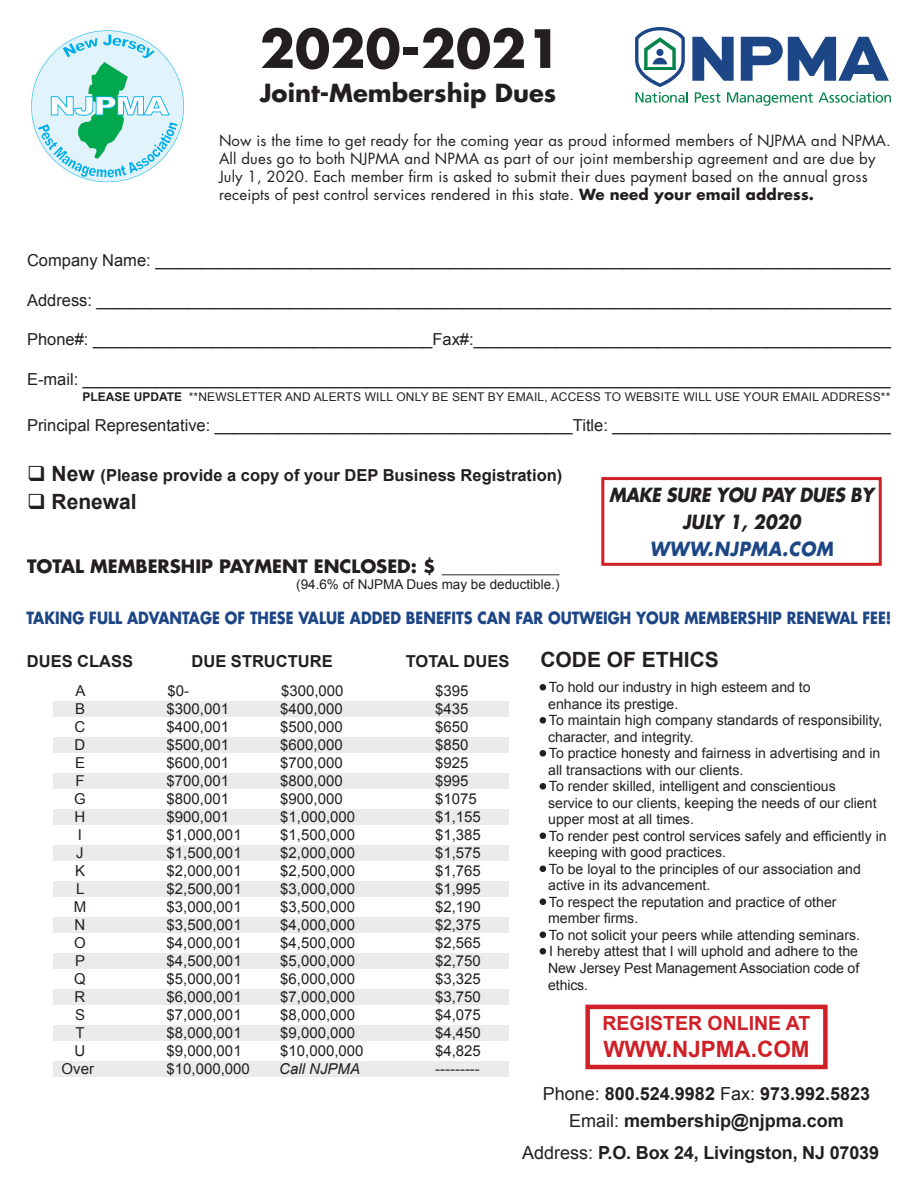
<style>
.page{position:relative;width:918px;height:1188px;background:#fff}
.page>*{position:absolute;margin:0;border:0;box-sizing:border-box;transform-origin:0 0}
.t1{font:700 51.3px "Futura";color:#231f20}
.t2{font:700 24.3px "Futura";color:#231f20}
.t3{font:700 22.5px "Arial";color:#ce2026}
.t4{font:700 21px "Arial";color:#231f20}
.t5{font:700 19.5px "Arial";color:#ce2026}
.t6{font:italic 700 18.9px/27px "Futura";letter-spacing:-.02em;color:#231f20;text-align:center;scale:.91 1}
.t7{font:italic 700 18.9px "Futura";letter-spacing:.03em;color:#1c4685;scale:.91 1}
.t8{font:700 18px/27px "Arial";color:#231f20;text-align:center}
.t9{font:700 18px "Futura";color:#231f20}
.t10{font:16.5px "Arial";color:#231f20}
.t11{font:700 16.5px "Arial";color:#231f20}
.t12{font:700 16.35px "Futura";color:#1c4685;scale:.87 1}
.t13{font:15px/18px "Arial";color:#231f20}
.t14{font:15px/18px "Futura";letter-spacing:.01em;color:#231f20}
.t15{font:italic 15px "Arial";color:#231f20}
.t16{font:14.1px/16.5px "Arial";color:#231f20}
.t17{font:13.5px "Arial";color:#231f20}
.t18{font:12px "Arial";letter-spacing:.015em;color:#231f20}
.s1{font-weight:700}
.s2{font-size:21px}
.s3{font-weight:400}
</style>
<div class="page">
<svg style="left:635px;top:27px;width:256px;height:79px"></svg>
<div style="left:53px;top:701px;width:456px;height:15px;background:#ecebeb"></div>
<div style="left:53px;top:737px;width:456px;height:15px;background:#ecebeb"></div>
<div style="left:53px;top:773px;width:456px;height:15px;background:#ecebeb"></div>
<div style="left:53px;top:809px;width:456px;height:15px;background:#ecebeb"></div>
<div style="left:53px;top:845px;width:456px;height:15px;background:#ecebeb"></div>
<div style="left:53px;top:881px;width:456px;height:15px;background:#ecebeb"></div>
<div style="left:53px;top:917px;width:456px;height:15px;background:#ecebeb"></div>
<div style="left:53px;top:953px;width:456px;height:15px;background:#ecebeb"></div>
<div style="left:53px;top:989px;width:456px;height:15px;background:#ecebeb"></div>
<div style="left:53px;top:1025px;width:456px;height:15px;background:#ecebeb"></div>
<div style="left:53px;top:1061px;width:456px;height:15px;background:#ecebeb"></div>
<svg style="left:539px;top:684px;width:8px;height:7px"></svg>
<svg style="left:539px;top:717px;width:8px;height:7px"></svg>
<svg style="left:539px;top:750px;width:8px;height:7px"></svg>
<svg style="left:539px;top:783px;width:8px;height:7px"></svg>
<svg style="left:539px;top:832px;width:8px;height:7px"></svg>
<svg style="left:539px;top:865px;width:8px;height:7px"></svg>
<svg style="left:539px;top:898px;width:8px;height:7px"></svg>
<svg style="left:539px;top:931px;width:8px;height:24px"></svg>
<div style="left:601px;top:477px;width:281px;height:89px;border:3px solid #ce2026"></div>
<img style="left:31px;top:30px;width:153px;height:153px">
<div style="left:585px;top:1005px;width:243px;height:64px;border:4px solid #ce2026"></div>
<h1 class="t1" style="left:260px;top:15px;width:303px">2020-2021</h1>
<h2 class="t2" style="left:260px;top:76px;width:298px">JOINT-MEMBERSHIP DUES</h2>
<p class="t14" style="left:219px;top:132px;width:673px">Now is the time to get ready for the coming year as proud informed members of NJPMA and NPMA.<br>All dues go to both NJPMA and NPMA as part of our joint membership agreement and are due by July 1, 2020. Each member firm is asked to submit their dues payment based on the annual gross receipts of pest control services rendered in this state. <span class="s1">WE NEED YOUR EMAIL ADDRESS.</span></p>
<p class="t10" style="left:27px;top:251px;width:865px">Company Name: ________________________________________________________________________________</p>
<p class="t10" style="left:27px;top:291px;width:865px">Address: ______________________________________________________________________________________</p>
<p class="t10" style="left:27px;top:330px;width:865px">Phone#: _____________________________________Fax#:_____________________________________________</p>
<p class="t10" style="left:27px;top:370px;width:865px">E-mail: ________________________________________________________________________________________</p>
<p class="t10" style="left:27px;top:416px;width:865px">Principal Representative: _______________________________________Title: ______________________________</p>
<p class="t18" style="left:82px;top:390px;width:810px"><span class="s1">PLEASE UPDATE</span> **NEWSLETTER AND ALERTS WILL ONLY BE SENT BY EMAIL, ACCESS TO WEBSITE WILL USE YOUR EMAIL ADDRESS**</p>
<p class="t11" style="left:27px;top:466px;width:537px">❑ <span class="s2">New</span> (Please provide a copy of your DEP Business Registration)</p>
<h3 class="t4" style="left:27px;top:490px;width:111px">❑ Renewal</h3>
<p class="t9" style="left:27px;top:554px;width:534px">TOTAL MEMBERSHIP PAYMENT ENCLOSED: $ _____________</p>
<p class="t17" style="left:296px;top:576px;width:265px">(94.6% of NJPMA Dues may be deductible.)</p>
<h3 class="t6" style="left:609px;top:481px;width:292px">MAKE SURE YOU PAY DUES BY<br>JULY 1, 2020</h3>
<h3 class="t7" style="left:650px;top:536px;width:203px">WWW.NJPMA.COM</h3>
<p class="t12" style="left:27px;top:607px;width:165px">TAKING FULL ADVANTA</p>
<p class="t12" style="left:200px;top:607px;width:69px">GE OF THESE</p>
<p class="t12" style="left:298px;top:607px;width:72px">VALUE ADDED</p>
<p class="t12" style="left:406px;top:607px;width:12px">BENE</p>
<p class="t12" style="left:444px;top:607px;width:52px">FITS CAN</p>
<p class="t12" style="left:515px;top:607px;width:76px">FAR OUTWEI</p>
<p class="t12" style="left:608px;top:607px;width:101px">GHYOURMEMBERSHIP</p>
<p class="t12" style="left:787px;top:607px;width:13px">RENEWAL</p>
<p class="t12" style="left:863px;top:607px;width:35px">FEE!</p>
<p class="t11" style="left:27px;top:652px;width:108px">DUES CLASS</p>
<p class="t11" style="left:406px;top:652px;width:105px">TOTAL DUES</p>
<p class="t13" style="left:74px;top:682px;width:14px">A<br>B<br>C<br>D<br>E<br>F<br>G<br>H<br>I<br>J<br>K<br>L<br>M<br>N<br>O<br>P<br>Q<br>R<br>S<br>T<br>U</p>
<p class="t11" style="left:192px;top:652px;width:143px">DUE STRUCTURE</p>
<p class="t13" style="left:167px;top:682px;width:77px">$0- $300,001 $400,001 $500,001 $600,001 $700,001 $800,001 $900,001 $1,000,001 $1,500,001 $2,000,001 $2,500,001 $3,000,001 $3,500,001 $4,000,001 $4,500,001 $5,000,001 $6,000,001 $7,000,001 $8,000,001 $9,000,001</p>
<p class="t13" style="left:280px;top:682px;width:85px">$300,000 $400,000 $500,000 $600,000 $700,000 $800,000 $900,000 $1,000,000 $1,500,000 $2,000,000 $2,500,000 $3,000,000 $3,500,000 $4,000,000 $4,500,000 $5,000,000 $6,000,000 $7,000,000 $8,000,000 $9,000,000 $10,000,000</p>
<p class="t13" style="left:435px;top:682px;width:47px">$395 $435 $650 $850 $925 $995 $1075 $1,155 $1,385 $1,575 $1,765 $1,995 $2,190 $2,375 $2,565 $2,750 $3,325 $3,750 $4,075 $4,450 $4,825 ---------</p>
<p class="t13" style="left:62px;top:1060px;width:34px">Over</p>
<p class="t13" style="left:167px;top:1060px;width:85px">$10,000,000</p>
<p class="t15" style="left:279px;top:1061px;width:82px">Call NJPMA</p>
<h3 class="t4" style="left:540px;top:648px;width:180px">CODE OF ETHICS</h3>
<p class="t16" style="left:548px;top:679px;width:264px;text-indent:-8px">• To hold our industry in high esteem and to enhance its prestige.</p>
<p class="t16" style="left:548px;top:712px;width:336px;text-indent:-8px">• To maintain high company standards of responsibility, character, and integrity.</p>
<p class="t16" style="left:548px;top:745px;width:334px;text-indent:-8px">• To practice honesty and fairness in advertising and in all transactions with our clients.</p>
<p class="t16" style="left:548px;top:778px;width:330px;text-indent:-8px">• To render skilled, intelligent and conscientious service to our clients, keeping the needs of our client upper most at all times.</p>
<p class="t16" style="left:548px;top:828px;width:340px;text-indent:-8px">• To render pest control services safely and efficiently in keeping with good practices.</p>
<p class="t16" style="left:548px;top:861px;width:314px;text-indent:-8px">• To be loyal to the principles of our association and active in its advancement.</p>
<p class="t16" style="left:548px;top:894px;width:290px;text-indent:-8px">• To respect the reputation and practice of other member firms.</p>
<p class="t16" style="left:540px;top:927px;width:321px">• To not solicit your peers while attending seminars.</p>
<p class="t16" style="left:548px;top:943px;width:313px;text-align:justify;text-indent:-8px">• I hereby attest that I will uphold and adhere to the New Jersey Pest Management Association code of ethics.</p>
<h3 class="t5" style="left:603px;top:1013px;width:210px">REGISTER ONLINE AT</h3>
<h3 class="t3" style="left:603px;top:1037px;width:208px">WWW.NJPMA.COM</h3>
<p class="t8" style="left:543px;top:1081px;width:329px"><span class="s3">Phone:</span> 800.524.9982 <span class="s3">Fax:</span> 973.992.5823<br><span class="s3">Email:</span> membership@njpma.com</p>
<p class="t8" style="left:522px;top:1139px;width:359px"><span class="s3">Address:</span> P.O. Box 24, Livingston, NJ 07039</p>
</div>
